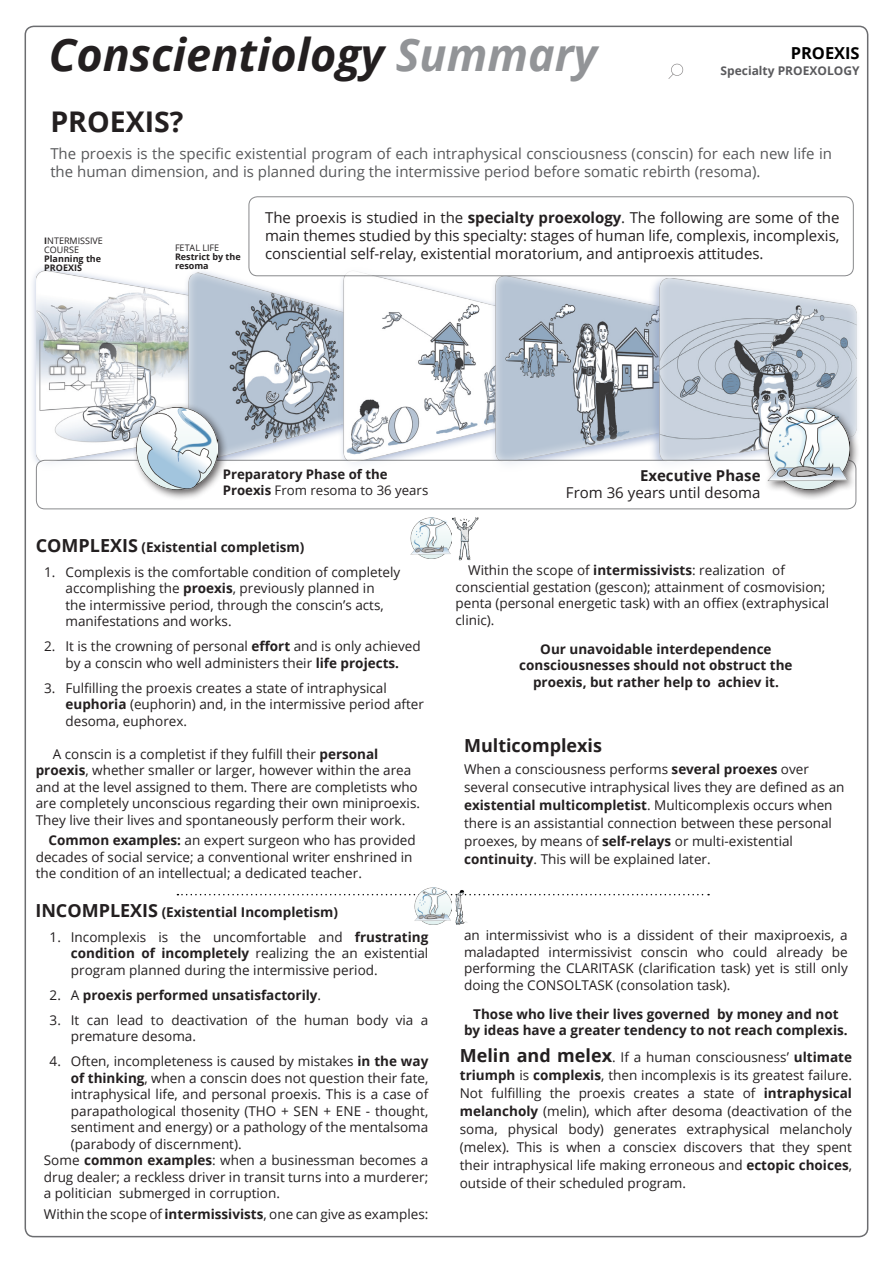
<style>
.page{position:relative;width:893px;height:1263px;background:#fff}
.page>*{position:absolute;margin:0;border:0;box-sizing:border-box;transform-origin:0 0}
.Frase_Enfática{font:italic 700 45px "Open Sans";color:#231f20}
.HellvLT55_Bold_tam10{font:700 28.5px "Open Sans";color:#231f20}
.teste{font:700 18px "Open Sans";color:#231f20}
.t1{font:700 16.5px "Open Sans";letter-spacing:-.005em;color:#000}
.HelvLT55_Tam10_Inden{font:15px/18px "Open Sans";letter-spacing:-.005em;color:#231f20;text-align:justify}
.HelvLT55_Tam10_Inden-2{font:15px/18px "Open Sans";color:#57585a}
.HelvLT55_Tam10_Inden-3{font:700 15px "Open Sans";color:#231f20}
.teste-2{font:13.5px/16.5px "Open Sans";color:#231f20}
.teste-3{font:700 13.5px/16.5px "Open Sans";color:#231f20;text-align:center}
.HelvLT55_Tam10_Inden-4{font:700 13.2px/16.5px "Open Sans";color:#231f20}
.t2{font:700 12px "Open Sans";color:#5a5a5d}
.t3{font:700 9px/9px "Open Sans";color:#231f20}
.t4{font:9px/9px "Open Sans";color:#231f20}
.s1{color:#929497}
.s2{font-weight:700}
.s3{font-weight:400}
.s4{font-size:18px}
.s5{font-weight:700;font-size:18px}
</style>
<div class="page">
<div style="left:29px;top:264px;width:211px;height:206px;background:#8a9dc4;opacity:.75"></div>
<div style="left:36px;top:270px;width:195px;height:192px;background:#fff;opacity:.75"></div>
<div style="left:184px;top:267px;width:178px;height:205px;background:#8a9dc4;opacity:.75"></div>
<div style="left:188px;top:271px;width:165px;height:192px;background:#fff;opacity:.75"></div>
<div style="left:339px;top:266px;width:187px;height:206px;background:#8a9dc4;opacity:.75"></div>
<div style="left:344px;top:270px;width:171px;height:192px;background:#fff;opacity:.75"></div>
<div style="left:494px;top:276px;width:183px;height:186px;background:#fff;opacity:.75"></div>
<div style="left:648px;top:273px;width:213px;height:199px;background:#8a9dc4;opacity:.61"></div>
<div style="left:659px;top:277px;width:198px;height:186px;background:#fff;opacity:.75"></div>
<div style="left:249px;top:197px;width:604px;height:79px;background:#fff;border-radius:9px"></div>
<div style="left:249px;top:196px;width:605px;height:80px;border:1px solid #6c6d70;border-radius:9px"></div>
<svg style="left:668px;top:64px;width:15px;height:15px"></svg>
<img style="left:411px;top:517px;width:36px;height:41px">
<img style="left:447px;top:517px;width:32px;height:44px">
<svg style="left:177px;top:894px;width:532px;height:1px"></svg>
<div style="left:36px;top:460px;width:820px;height:49px;background:#fff;border-radius:9px"></div>
<div style="left:36px;top:460px;width:820px;height:49px;border:1px solid #6c6d70;border-radius:9px"></div>
<div style="left:132px;top:403px;width:96px;height:97px;background:#231f20;opacity:.75"></div>
<img style="left:137px;top:408px;width:81px;height:82px">
<div style="left:762px;top:402px;width:97px;height:98px;background:#231f20;opacity:.75"></div>
<img style="left:767px;top:408px;width:82px;height:82px">
<img style="left:414px;top:887px;width:34px;height:37px">
<img style="left:448px;top:890px;width:28px;height:35px">
<p class="Frase_Enfática" style="left:49px;top:23px;width:550px">Conscientiology <span class="s1">Summary</span></p>
<p class="t1" style="left:791px;top:41px;width:70px">PROEXIS</p>
<p class="t2" style="left:721px;top:62px;width:140px">Specialty PROEXOLOGY</p>
<p class="HellvLT55_Bold_tam10" style="left:50px;top:102px;width:135px">PROEXIS?</p>
<p class="HelvLT55_Tam10_Inden-2" style="left:50px;top:144px;width:783px">The proexis is the specific existential program of each intraphysical consciousness (conscin) for each new life in the human dimension, and is planned during the intermissive period before somatic rebirth (resoma).</p>
<p class="t4" style="left:44px;top:236px;width:60px"><span class="s2">I</span>NTERMISSIVE<br>COURSE</p>
<p class="t3" style="left:44px;top:254px;width:58px">Planning the<br>PROEXIS</p>
<p class="t4" style="left:175px;top:243px;width:46px">FETAL LIFE</p>
<p class="t3" style="left:175px;top:252px;width:67px">Restrict by the resoma</p>
<p class="HelvLT55_Tam10_Inden" style="left:265px;top:208px;width:576px">The proexis is studied in the <span class="s2">specialty proexology</span>. The following are some of the main themes studied by this specialty: stages of human life, complexis, incomplexis, consciential self-relay, existential moratorium, and antiproexis attitudes.</p>
<p class="HelvLT55_Tam10_Inden-4" style="left:223px;top:465px;width:207px">Preparatory Phase of the<br>Proexis <span class="s3">From resoma to 36 years</span></p>
<p class="HelvLT55_Tam10_Inden-3" style="left:640px;top:465px;width:122px">Executive Phase</p>
<p class="HelvLT55_Tam10_Inden" style="left:566px;top:483px;width:196px">From 36 years until desoma</p>
<p class="teste-3" style="left:36px;top:538px;width:270px"><span class="s4">COMPLEXIS</span> (Existential completism)</p>
<p class="teste-2" style="left:66px;top:563px;width:336px;text-indent:-21px">1. Complexis is the comfortable condition of completely accomplishing the <span class="s2">proexis</span>, previously planned in<br>the intermissive period, through the conscin’s acts, manifestations and works.</p>
<p class="teste-2" style="left:44px;top:637px;width:378px;text-align:center">2. It is the crowning of personal <span class="s2">effort</span> and is only achieved by a conscin who well administers their <span class="s2">life projects.</span></p>
<p class="teste-2" style="left:66px;top:679px;width:360px;text-indent:-21px">3. Fulfilling the proexis creates a state of intraphysical <span class="s2">euphoria</span> (euphorin) and, in the intermissive period after desoma, euphorex.</p>
<p class="teste-2" style="left:36px;top:745px;width:386px;text-indent:17px">A conscin is a completist if they fulfill their <span class="s2">personal proexis</span>, whether smaller or larger, however within the area and at the level assigned to them. There are completists who are completely unconscious regarding their own miniproexis.<br>They live their lives and spontaneously perform their work.</p>
<p class="teste-2" style="left:36px;top:832px;width:382px;text-indent:13px"><span class="s2">Common examples:</span> an expert surgeon who has provided decades of social service; a conventional writer enshrined in the condition of an intellectual; a dedicated teacher.</p>
<p class="teste-3" style="left:35px;top:903px;width:304px"><span class="s4">INCOMPLEXIS</span> (Existential Incompletism)</p>
<p class="teste-2" style="left:71px;top:928px;width:359px;text-align:justify;text-indent:-21px">1. Incomplexis is the uncomfortable and <span class="s2">frustrating condition of incompletely</span> realizing the an existential program planned during the intermissive period.</p>
<p class="teste-3" style="left:50px;top:986px;width:273px"><span class="s3">2. A</span> proexis performed unsatisfactorily<span class="s3">.</span></p>
<p class="teste-2" style="left:71px;top:1011px;width:359px;text-indent:-21px">3. It can lead to deactivation of the human body via a premature desoma.</p>
<p class="teste-2" style="left:71px;top:1053px;width:359px;text-align:justify;text-indent:-21px">4. Often, incompleteness is caused by mistakes <span class="s2">in the way of thinking</span>, when a conscin does not question their fate, intraphysical life, and personal proexis. This is a case of parapathological thosenity (THO + SEN + ENE - thought, sentiment and energy) or a pathology of the mentalsoma (parabody of discernment).</p>
<p class="teste-2" style="left:44px;top:1152px;width:386px;text-align:justify">Some <span class="s2">common examples</span>: when a businessman becomes a drug dealer; a reckless driver in transit turns into a murderer; a politician submerged in corruption.</p>
<p class="teste-2" style="left:44px;top:1206px;width:386px">Within the scope of <span class="s2">intermissivists</span>, one can give as examples:</p>
<p class="teste-2" style="left:456px;top:562px;width:375px;text-indent:13px">Within the scope of <span class="s2">intermissivists</span>: realization of consciential gestation (gescon); attainment of cosmovision; penta (personal energetic task) with an offiex (extraphysical clinic).</p>
<p class="teste-3" style="left:519px;top:640px;width:275px">Our unavoidable interdependence consciousnesses should not obstruct the proexis, but rather help to achiev it.</p>
<p class="teste" style="left:464px;top:732px;width:140px">Multicomplexis</p>
<p class="teste-2" style="left:464px;top:760px;width:382px;line-height:18px">When a consciousness performs <span class="s2">several proexes</span> over several consecutive intraphysical lives they are defined as an <span class="s2">existential multicompletist</span>. Multicomplexis occurs when there is an assistantial connection between these personal proexes, by means of <span class="s2">self-relays</span> or multi-existential <span class="s2">continuity</span>. This will be explained later.</p>
<p class="teste-2" style="left:464px;top:926px;width:385px;text-align:justify">an intermissivist who is a dissident of their maxiproexis, a maladapted intermissivist conscin who could already be performing the CLARITASK (clarification task) yet is still only doing the CONSOLTASK (consolation task).</p>
<p class="teste-3" style="left:464px;top:1005px;width:385px">Those who live their lives governed by money and not by ideas have a greater tendency to not reach complexis.</p>
<p class="teste-2" style="left:460px;top:1048px;width:394px;line-height:18px;text-align:justify"><span class="s5">Melin and melex</span>. If a human consciousness’ <span class="s2">ultimate triumph</span> is <span class="s2">complexis</span>, then incomplexis is its greatest failure.<br>Not fulfilling the proexis creates a state of <span class="s2">intraphysical melancholy</span> (melin), which after desoma (deactivation of the soma, physical body) generates extraphysical melancholy (melex). This is when a consciex discovers that they spent their intraphysical life making erroneous and <span class="s2">ectopic choices</span>, outside of their scheduled program.</p>
</div>
